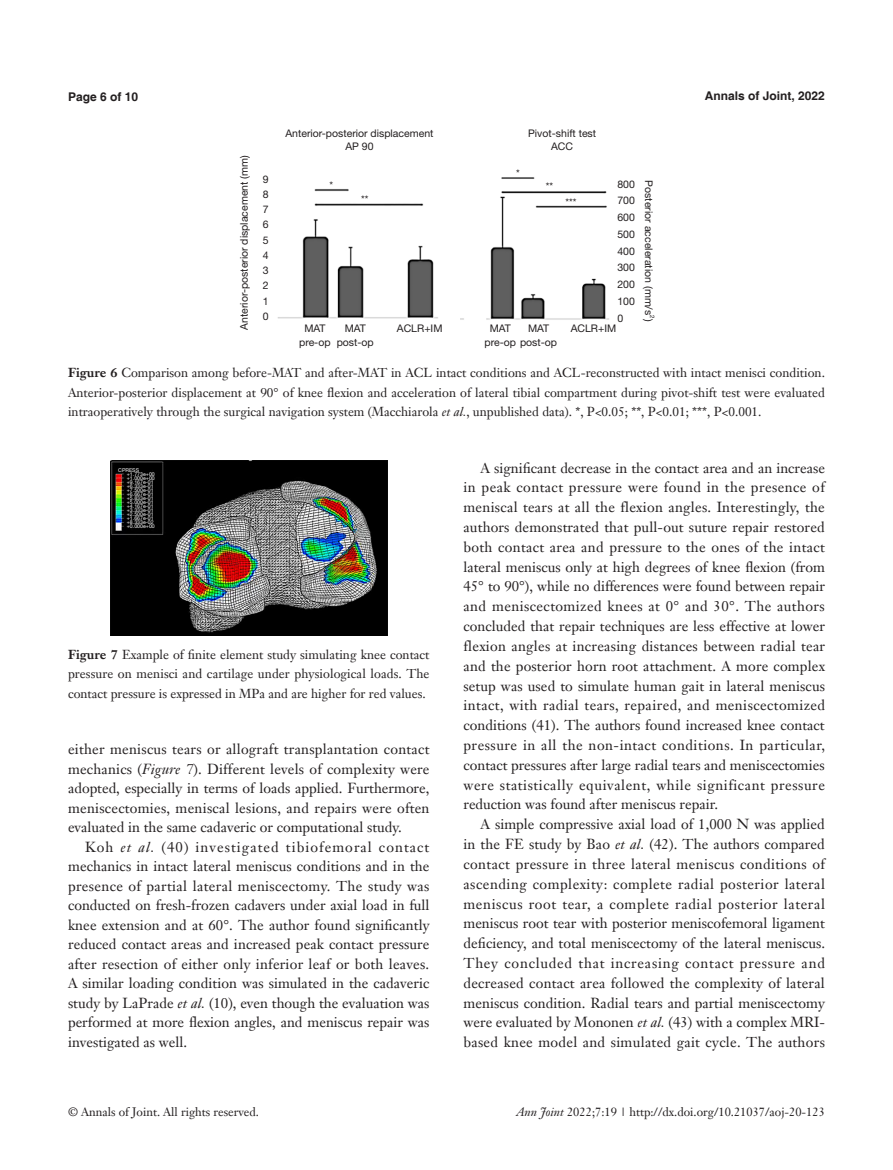
<style>
.page{position:relative;width:893px;height:1170px;background:#fff}
.page>*{position:absolute;margin:0;border:0;box-sizing:border-box;transform-origin:0 0}
.t1{font:14.25px/19.8px "Janson Text LT";color:#231f20;text-align:justify}
.t2{font:12.75px/19.5px "Janson Text LT";color:#231f20;text-align:justify}
.t3{font:12px "Janson Text LT";color:#231f20}
.t4{font:700 12px "Helvetica";color:#231f20}
.t5{font:10.5px/15.1px "Helvetica Neue LT Pro";color:#231f20;text-align:center}
.t6{font:6.15px "Helvetica Neue LT Pro";color:#231f20}
.t7{font:5.25px/4.1px "Helvetica Neue LT Pro";color:#fff}
.s1{font-weight:700}
.s2{font-style:italic}
</style>
<div class="page">
<img style="left:111px;top:460px;width:276px;height:175px">
<img style="left:277px;top:177px;width:332px;height:143px">
<p class="t4" style="left:68px;top:89px;width:72px">Page 6 of 10</p>
<p class="t4" style="left:705px;top:88px;width:122px">Annals of Joint, 2022</p>
<p class="t5" style="left:236px;top:330px;width:176px;rotate:-90deg">Anterior-posterior displacement (mm)</p>
<p class="t5" style="left:285px;top:126px;width:150px;line-height:13.5px">Anterior-posterior displacement<br>AP 90</p>
<p class="t5" style="left:516px;top:165px;width:5px">*</p>
<p class="t5" style="left:528px;top:126px;width:70px;line-height:13.5px">Pivot-shift test<br>ACC</p>
<p class="t5" style="left:263px;top:171px;width:7px;text-align:justify">9<br>8<br>7<br>6<br>5<br>4<br>3<br>2<br>1<br>0</p>
<p class="t5" style="left:617px;top:175px;width:19px;line-height:16.8px;text-align:justify">800<br>700<br>600<br>500<br>400<br>300<br>200<br>100<br>0</p>
<p class="t5" style="left:329px;top:177px;width:5px">*</p>
<p class="t5" style="left:546px;top:178px;width:9px">**</p>
<p class="t5" style="left:361px;top:192px;width:9px">**</p>
<p class="t5" style="left:565px;top:194px;width:13px">***</p>
<p class="t5" style="left:397px;top:320px;width:47px">ACLR+IM</p>
<p class="t5" style="left:571px;top:320px;width:47px">ACLR+IM</p>
<p class="t5" style="left:299px;top:321px;width:33px;line-height:13.5px">MAT pre-op</p>
<p class="t5" style="left:485px;top:321px;width:74px;line-height:13.5px;text-align:left;text-indent:5px">MAT<br>pre-op post-op</p>
<p class="t5" style="left:337px;top:321px;width:39px;line-height:13.5px">MAT post-op</p>
<p class="t5" style="left:528px;top:320px;width:23px">MAT</p>
<p class="t5" style="left:657px;top:180px;width:142px;rotate:90deg">Posterior acceleration (mm/s )</p>
<p class="t6" style="left:656px;top:315px;width:5px;rotate:90deg">2</p>
<p class="t2" style="left:68px;top:363px;width:758px"><span class="s1">Figure 6</span> Comparison among before-MAT and after-MAT in ACL intact conditions and ACL-reconstructed with intact menisci condition.<br>Anterior-posterior displacement at 90° of knee flexion and acceleration of lateral tibial compartment during pivot-shift test were evaluated intraoperatively through the surgical navigation system (Macchiarola <span class="s2">et al.</span>, unpublished data). *, P&lt;0.05; **, P&lt;0.01; ***, P&lt;0.001.</p>
<p class="t7" style="left:127px;top:467px;width:30px;text-indent:-9px">CPRESS +1.773e+00 +1.000e+00 +9.167e-01 +6.333e-01 +7.500e-01 +6.667e-01 +5.833e-01 +5.000e-01 +4.167e-01 +3.333e-01 +2.500e-01 +1.667e-01 +8.333e-02 +0.000e+00</p>
<p class="t2" style="left:68px;top:644px;width:363px"><span class="s1">Figure 7</span> Example of finite element study simulating knee contact pressure on menisci and cartilage under physiological loads. The contact pressure is expressed in MPa and are higher for red values.</p>
<p class="t1" style="left:68px;top:739px;width:363px">either meniscus tears or allograft transplantation contact mechanics (<span class="s2">Figure 7</span>). Different levels of complexity were adopted, especially in terms of loads applied. Furthermore, meniscectomies, meniscal lesions, and repairs were often evaluated in the same cadaveric or computational study.</p>
<p class="t1" style="left:68px;top:837px;width:363px;text-indent:17px">Koh <span class="s2">et al.</span> (40) investigated tibiofemoral contact mechanics in intact lateral meniscus conditions and in the presence of partial lateral meniscectomy. The study was conducted on fresh-frozen cadavers under axial load in full knee extension and at 60°. The author found significantly reduced contact areas and increased peak contact pressure after resection of either only inferior leaf or both leaves.<br>A similar loading condition was simulated in the cadaveric study by LaPrade <span class="s2">et al.</span> (10), even though the evaluation was performed at more flexion angles, and meniscus repair was investigated as well.</p>
<p class="t1" style="left:463px;top:457px;width:363px;text-indent:17px">A significant decrease in the contact area and an increase in peak contact pressure were found in the presence of meniscal tears at all the flexion angles. Interestingly, the authors demonstrated that pull-out suture repair restored both contact area and pressure to the ones of the intact lateral meniscus only at high degrees of knee flexion (from 45° to 90°), while no differences were found between repair and meniscectomized knees at 0° and 30°. The authors concluded that repair techniques are less effective at lower flexion angles at increasing distances between radial tear and the posterior horn root attachment. A more complex setup was used to simulate human gait in lateral meniscus intact, with radial tears, repaired, and meniscectomized conditions (41). The authors found increased knee contact pressure in all the non-intact conditions. In particular, contact pressures after large radial tears and meniscectomies were statistically equivalent, while significant pressure reduction was found after meniscus repair.</p>
<p class="t1" style="left:463px;top:814px;width:363px;text-indent:17px">A simple compressive axial load of 1,000 N was applied in the FE study by Bao <span class="s2">et al.</span> (42). The authors compared contact pressure in three lateral meniscus conditions of ascending complexity: complete radial posterior lateral meniscus root tear, a complete radial posterior lateral meniscus root tear with posterior meniscofemoral ligament deficiency, and total meniscectomy of the lateral meniscus.<br>They concluded that increasing contact pressure and decreased contact area followed the complexity of lateral meniscus condition. Radial tears and partial meniscectomy were evaluated by Mononen <span class="s2">et al.</span> (43) with a complex MRI&shy;based knee model and simulated gait cycle. The authors</p>
<p class="t3" style="left:68px;top:1104px;width:192px">© Annals of Joint. All rights reserved.</p>
<p class="t3" style="left:516px;top:1104px;width:310px"><span class="s2">Ann Joint</span> 2022;7:19 | http://dx.doi.org/10.21037/aoj-20-123</p>
</div>
